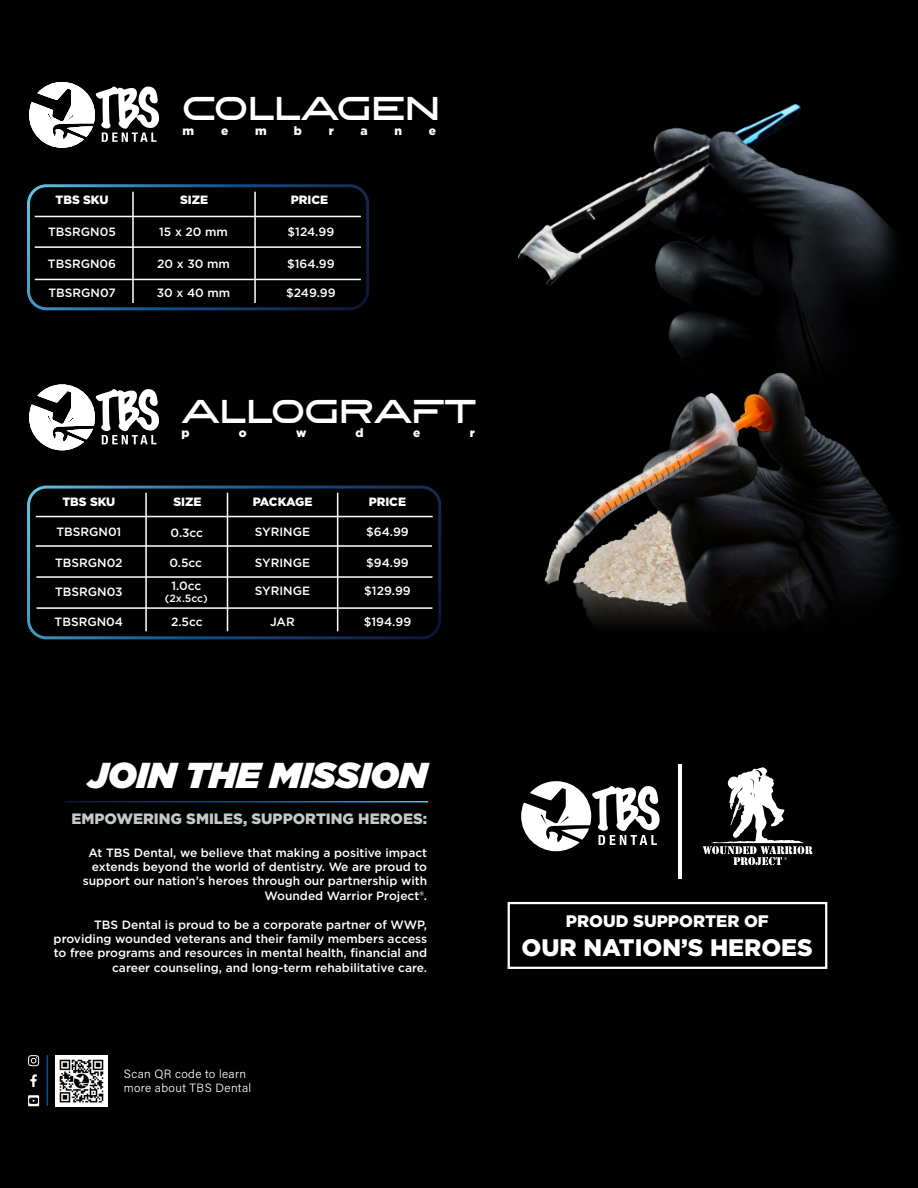
<style>
.page{position:relative;width:918px;height:1188px;background:#000101}
.page>*{position:absolute;margin:0;border:0;box-sizing:border-box;transform-origin:0 0}
.t1{font:italic 900 36px "Gotham";color:#fff}
.t2{font:33px "Aeros";color:#fff}
.t3{font:900 23.85px "Gotham";color:#fff}
.t4{font:900 16.65px "Gotham";color:#fff}
.t5{font:900 15px "Gotham";color:#c7c8ca}
.t6{font:500 12px/14.4px "Gotham";color:#fff;text-align:right}
.t7{font:900 12px "Gotham";color:#fff}
.t8{font:300 12px/14.4px "Acumin Pro";letter-spacing:.03em;color:#fff}
.t9{font:900 12px "Gotham";letter-spacing:-.03em;color:#fff}
.t10{font:500 10.5px "Gotham";color:#fff}
</style>
<div class="page">
<svg style="left:29px;top:82px;width:130px;height:66px"></svg>
<svg style="left:29px;top:385px;width:130px;height:65px"></svg>
<img style="left:517px;top:103px;width:377px;height:233px">
<img style="left:544px;top:336px;width:350px;height:289px">
<svg style="left:703px;top:767px;width:110px;height:98px"></svg>
<hr style="left:678px;top:764px;width:3px;height:115px;background:#fff">
<svg style="left:521px;top:781px;width:139px;height:70px"></svg>
<div style="left:508px;top:902px;width:319px;height:67px;border:2px solid #fff"></div>
<hr style="left:65px;top:801px;width:363px;height:1px;background:#fff">
<svg style="left:28px;top:1055px;width:11px;height:11px"></svg>
<svg style="left:28px;top:1095px;width:11px;height:11px"></svg>
<svg style="left:30px;top:1074px;width:7px;height:13px"></svg>
<hr style="left:47px;top:1055px;width:1px;height:51px;background:#00538b">
<img style="left:56px;top:1055px;width:51px;height:51px">
<div style="left:27px;top:184px;width:342px;height:126px;border:3px solid #fff;border-radius:18px"></div>
<hr style="left:35px;top:216px;width:326px;height:1px;background:#fff">
<hr style="left:132px;top:192px;width:2px;height:111px;background:#fff">
<hr style="left:254px;top:192px;width:2px;height:111px;background:#fff">
<hr style="left:35px;top:246px;width:326px;height:2px;background:#fff">
<hr style="left:35px;top:279px;width:326px;height:1px;background:#fff">
<div style="left:27px;top:486px;width:414px;height:153px;border:3px solid #fff;border-radius:18px"></div>
<hr style="left:36px;top:516px;width:397px;height:1px;background:#fff">
<hr style="left:145px;top:493px;width:2px;height:138px;background:#fff">
<hr style="left:227px;top:493px;width:1px;height:138px;background:#fff">
<hr style="left:337px;top:493px;width:1px;height:138px;background:#fff">
<hr style="left:36px;top:545px;width:396px;height:2px;background:#fff">
<hr style="left:36px;top:576px;width:396px;height:2px;background:#fff">
<hr style="left:37px;top:607px;width:395px;height:2px;background:#fff">
<h2 class="t2" style="left:183px;top:88px;width:259px">COLLAGEN</h2>
<p class="t7" style="left:183px;top:122px;width:13px">m</p>
<p class="t7" style="left:221px;top:122px;width:9px">e</p>
<p class="t7" style="left:255px;top:122px;width:13px">m</p>
<p class="t7" style="left:294px;top:122px;width:10px">b</p>
<p class="t7" style="left:329px;top:122px;width:7px">r</p>
<p class="t7" style="left:360px;top:122px;width:9px">a</p>
<p class="t7" style="left:395px;top:122px;width:9px">n</p>
<p class="t7" style="left:429px;top:122px;width:9px">e</p>
<p class="t7" style="left:180px;top:191px;width:30px">SIZE</p>
<p class="t7" style="left:291px;top:191px;width:39px">PRICE</p>
<p class="t7" style="left:56px;top:191px;width:55px">TBS SKU</p>
<p class="t6" style="left:48px;top:225px;width:69px">TBSRGN05</p>
<p class="t6" style="left:159px;top:225px;width:70px">15 x 20 mm</p>
<p class="t6" style="left:288px;top:225px;width:48px">$124.99</p>
<p class="t6" style="left:287px;top:257px;width:49px">$164.99</p>
<p class="t6" style="left:286px;top:286px;width:51px">$249.99</p>
<p class="t6" style="left:48px;top:257px;width:70px">TBSRGN06</p>
<p class="t6" style="left:48px;top:286px;width:69px">TBSRGN07</p>
<p class="t6" style="left:157px;top:257px;width:74px">20 x 30 mm</p>
<p class="t6" style="left:157px;top:286px;width:75px">30 x 40 mm</p>
<h2 class="t2" style="left:181px;top:390px;width:296px">ALLOGRAFT</h2>
<p class="t7" style="left:181px;top:425px;width:10px">p</p>
<p class="t7" style="left:239px;top:425px;width:9px">o</p>
<p class="t7" style="left:296px;top:425px;width:12px">w</p>
<p class="t7" style="left:356px;top:425px;width:10px">d</p>
<p class="t7" style="left:413px;top:425px;width:9px">e</p>
<p class="t7" style="left:470px;top:425px;width:7px">r</p>
<p class="t7" style="left:173px;top:494px;width:30px">SIZE</p>
<p class="t9" style="left:253px;top:494px;width:61px">PACKAGE</p>
<p class="t7" style="left:62px;top:494px;width:55px">TBS SKU</p>
<p class="t6" style="left:56px;top:524px;width:67px">TBSRGN01</p>
<p class="t6" style="left:171px;top:525px;width:34px">0.3cc</p>
<p class="t6" style="left:255px;top:524px;width:57px">SYRINGE</p>
<p class="t6" style="left:255px;top:555px;width:57px">SYRINGE</p>
<p class="t6" style="left:255px;top:583px;width:57px">SYRINGE</p>
<p class="t6" style="left:55px;top:555px;width:69px">TBSRGN02</p>
<p class="t6" style="left:55px;top:584px;width:69px">TBSRGN03</p>
<p class="t6" style="left:169px;top:552px;width:34px;line-height:22.4px;text-align:left">0.5cc<br>1.0cc</p>
<p class="t10" style="left:165px;top:592px;width:44px">(2x.5cc)</p>
<p class="t7" style="left:369px;top:494px;width:39px">PRICE</p>
<p class="t6" style="left:366px;top:524px;width:44px">$64.99</p>
<p class="t6" style="left:366px;top:555px;width:44px">$94.99</p>
<p class="t6" style="left:364px;top:583px;width:48px">$129.99</p>
<p class="t6" style="left:55px;top:614px;width:70px">TBSRGN04</p>
<p class="t6" style="left:171px;top:615px;width:33px">2.5cc</p>
<p class="t6" style="left:270px;top:615px;width:26px">JAR</p>
<p class="t6" style="left:364px;top:615px;width:49px">$194.99</p>
<h1 class="t1" style="left:88px;top:750px;width:341px">JOIN THE MISSION</h1>
<p class="t5" style="left:71px;top:809px;width:357px">EMPOWERING SMILES, SUPPORTING HEROES:</p>
<p class="t6" style="left:83px;top:845px;width:346px">At TBS Dental, we believe that making a positive impact extends beyond the world of dentistry. We are proud to support our nation’s heroes through our partnership with Wounded Warrior Project®.</p>
<p class="t6" style="left:54px;top:917px;width:375px">TBS Dental is proud to be a corporate partner of WWP, providing wounded veterans and their family members access to free programs and resources in mental health, financial and career counseling, and long-term rehabilitative care.</p>
<p class="t8" style="left:124px;top:1066px;width:129px">Scan QR code to learn more about TBS Dental</p>
<h3 class="t4" style="left:566px;top:909px;width:204px">PROUD SUPPORTER OF</h3>
<h3 class="t3" style="left:522px;top:931px;width:293px">OUR NATION’S HEROES</h3>
</div>
